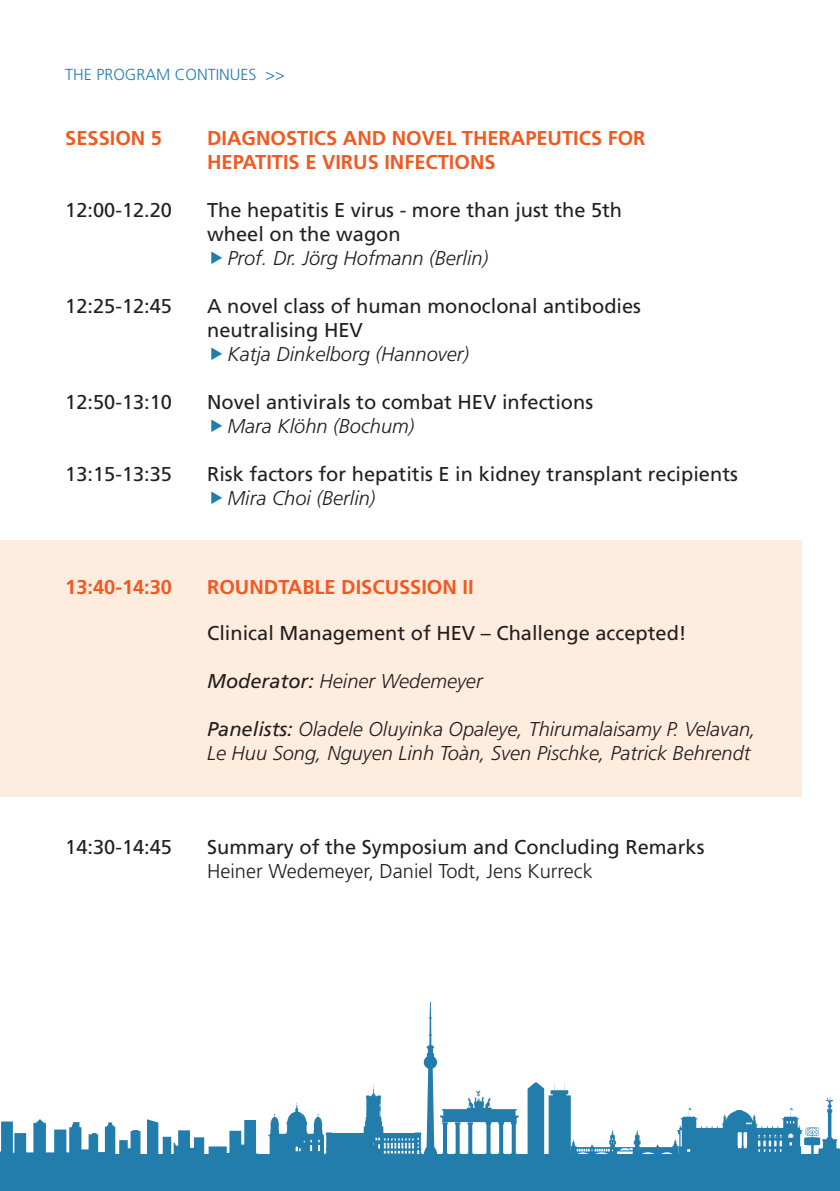
<style>
.page{position:relative;width:840px;height:1191px;background:#fff}
.page>*{position:absolute;margin:0;border:0;box-sizing:border-box;transform-origin:0 0}
.t1{font:20px/24px "Frutiger LT Std";color:#231f20}
.t2{font:italic 300 20px/24px "Frutiger LT Std";color:#231f20}
.t3{font:700 20px/24px "Frutiger LT Std";color:#f15921}
.t4{font:300 20px "Frutiger LT Std";color:#231f20}
.t5{font:300 16px "Frutiger LT Std";color:#227dad}
.s1{font-weight:400}
</style>
<div class="page">
<div style="left:0;top:540px;width:800px;height:256px;background:#feecdf"></div>
<div style="left:0;top:1154px;width:839px;height:37px;background:#227dad"></div>
<svg style="left:268px;top:1001px;width:250px;height:153px"></svg>
<svg style="left:0;top:1119px;width:258px;height:35px"></svg>
<svg style="left:527px;top:1082px;width:313px;height:109px"></svg>
<p class="t5" style="left:65px;top:65px;width:221px">THE PROGRAM CONTINUES &gt;&gt;</p>
<p class="t3" style="left:65px;top:126px;width:98px">SESSION 5</p>
<p class="t3" style="left:207px;top:126px;width:439px">DIAGNOSTICS AND NOVEL THERAPEUTICS FOR<br>HEPATITIS E VIRUS INFECTIONS</p>
<p class="t1" style="left:65px;top:198px;width:108px">12:00-12.20</p>
<p class="t1" style="left:207px;top:198px;width:416px">The hepatitis E virus - more than just the 5th wheel on the wagon</p>
<p class="t2" style="left:227px;top:247px;width:262px">Prof. Dr. Jörg Hofmann (Berlin)</p>
<p class="t1" style="left:65px;top:294px;width:108px">12:25-12:45</p>
<p class="t1" style="left:207px;top:294px;width:435px">A novel class of human monoclonal antibodies neutralising HEV</p>
<p class="t2" style="left:227px;top:343px;width:243px">Katja Dinkelborg (Hannover)</p>
<p class="t1" style="left:65px;top:390px;width:108px">12:50-13:10</p>
<p class="t1" style="left:207px;top:390px;width:387px">Novel antivirals to combat HEV infections</p>
<p class="t2" style="left:227px;top:415px;width:188px">Mara Klöhn (Bochum)</p>
<p class="t1" style="left:65px;top:462px;width:108px">13:15-13:35</p>
<p class="t1" style="left:207px;top:462px;width:532px">Risk factors for hepatitis E in kidney transplant recipients</p>
<p class="t2" style="left:227px;top:487px;width:149px">Mira Choi (Berlin)</p>
<p class="t3" style="left:65px;top:575px;width:108px">13:40-14:30</p>
<p class="t3" style="left:207px;top:575px;width:268px">ROUNDTABLE DISCUSSION II</p>
<p class="t1" style="left:207px;top:621px;width:480px">Clinical Management of HEV – Challenge accepted!</p>
<p class="t2" style="left:207px;top:669px;width:277px"><span class="s1">Moderator:</span> Heiner Wedemeyer</p>
<p class="t2" style="left:207px;top:717px;width:549px"><span class="s1">Panelists:</span> Oladele Oluyinka Opaleye, Thirumalaisamy P. Velavan,<br>Le Huu Song, Nguyen Linh Toàn, Sven Pischke, Patrick Behrendt</p>
<p class="t1" style="left:65px;top:834px;width:108px">14:30-14:45</p>
<p class="t1" style="left:207px;top:834px;width:498px">Summary of the Symposium and Concluding Remarks</p>
<p class="t4" style="left:207px;top:859px;width:387px">Heiner Wedemeyer, Daniel Todt, Jens Kurreck</p>
</div>
